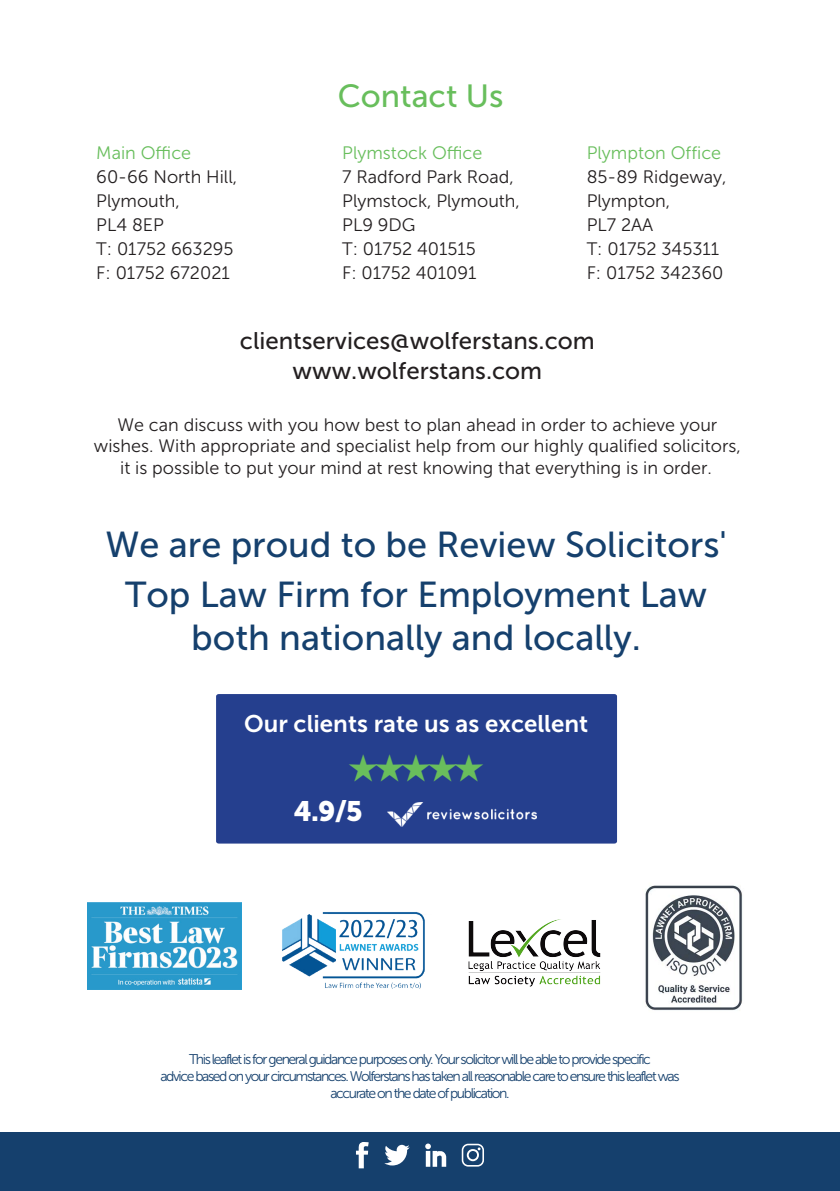
<style>
.page{position:relative;width:840px;height:1191px;background:#fff}
.page>*{position:absolute;margin:0;border:0;box-sizing:border-box;transform-origin:0 0}
.t1{font:38px "Zapf Dingbats ITC";color:#69be5c}
.t2{font:36px/50.2px "Museo Sans 500";color:#15406d;text-align:center}
.t3{font:32px "Museo Sans 500";color:#68be5c}
.t4{font:28px "Museo Sans 900";color:#fff}
.t5{font:24px/29.8px "Museo Sans 500";color:#231f20;text-align:center}
.t6{font:24px "Museo Sans 700";color:#fff}
.t7{font:18px/24.2px "Museo Sans 300";color:#231f20}
.t8{font:18px "Museo Sans 300";color:#68be5c}
.t9{font:14px/16.8px "Museo Sans 300";letter-spacing:-.1em;color:#15406d;text-align:center}
</style>
<div class="page">
<div style="left:0;top:1132px;width:839px;height:59px;background:#15406d"></div>
<svg style="left:356px;top:1142px;width:12px;height:26px"></svg>
<svg style="left:384px;top:1144px;width:25px;height:21px"></svg>
<svg style="left:425px;top:1143px;width:21px;height:23px"></svg>
<div style="left:461px;top:1143px;width:22px;height:23px;border:2px solid #fff;border-radius:6px"></div>
<div style="left:466px;top:1149px;width:12px;height:12px;border:2px solid #fff;border-radius:50%"></div>
<div style="left:216px;top:694px;width:400px;height:149px;background:#253f8e;border-radius:3px"></div>
<img style="left:387px;top:802px;width:149px;height:25px">
<img style="left:87px;top:902px;width:154px;height:87px">
<img style="left:282px;top:912px;width:143px;height:77px">
<img style="left:468px;top:919px;width:133px;height:68px">
<img style="left:645px;top:885px;width:98px;height:126px">
<p class="t8" style="left:96px;top:144px;width:96px">Main Office</p>
<p class="t7" style="left:96px;top:165px;width:142px">60-66 North Hill,<br>Plymouth,<br>PL4 8EP<br>T: 01752 663295<br>F: 01752 672021</p>
<h3 class="t3" style="left:337px;top:79px;width:167px">Contact Us</h3>
<p class="t8" style="left:342px;top:143px;width:142px">Plymstock Office</p>
<p class="t7" style="left:342px;top:165px;width:179px">7 Radford Park Road,<br>Plymstock, Plymouth,<br>PL9 9DG<br>T: 01752 401515<br>F: 01752 401091</p>
<p class="t8" style="left:586px;top:143px;width:136px">Plympton Office</p>
<p class="t7" style="left:586px;top:164px;width:141px">85-89 Ridgeway,<br>Plympton,<br>PL7 2AA<br>T: 01752 345311<br>F: 01752 342360</p>
<h3 class="t5" style="left:240px;top:326px;width:356px">clientservices@wolferstans.com www.wolferstans.com</h3>
<p class="t7" style="left:94px;top:414px;width:648px;line-height:21.2px;text-align:center">We can discuss with you how best to plan ahead in order to achieve your wishes. With appropriate and specialist help from our highly qualified solicitors, it is possible to put your mind at rest knowing that everything is in order.</p>
<h2 class="t2" style="left:105px;top:519px;width:622px">We are proud to be Review Solicitors'<br>Top Law Firm for Employment Law</h2>
<h2 class="t2" style="left:191px;top:613px;width:451px">both nationally and locally.</h2>
<h3 class="t6" style="left:244px;top:710px;width:345px">Our clients rate us as excellent</h3>
<h1 class="t1" style="left:347px;top:749px;width:138px">★ ★ ★ ★ ★</h1>
<h3 class="t4" style="left:293px;top:795px;width:70px">4.9/5</h3>
<p class="t9" style="left:160px;top:1051px;width:520px">This leaflet is for general guidance purposes only. Your solicitor will be able to provide specific<br>advice based on your circumstances. Wolferstans has taken all reasonable care to ensure this leaflet was accurate on the date of publication.</p>
</div>
